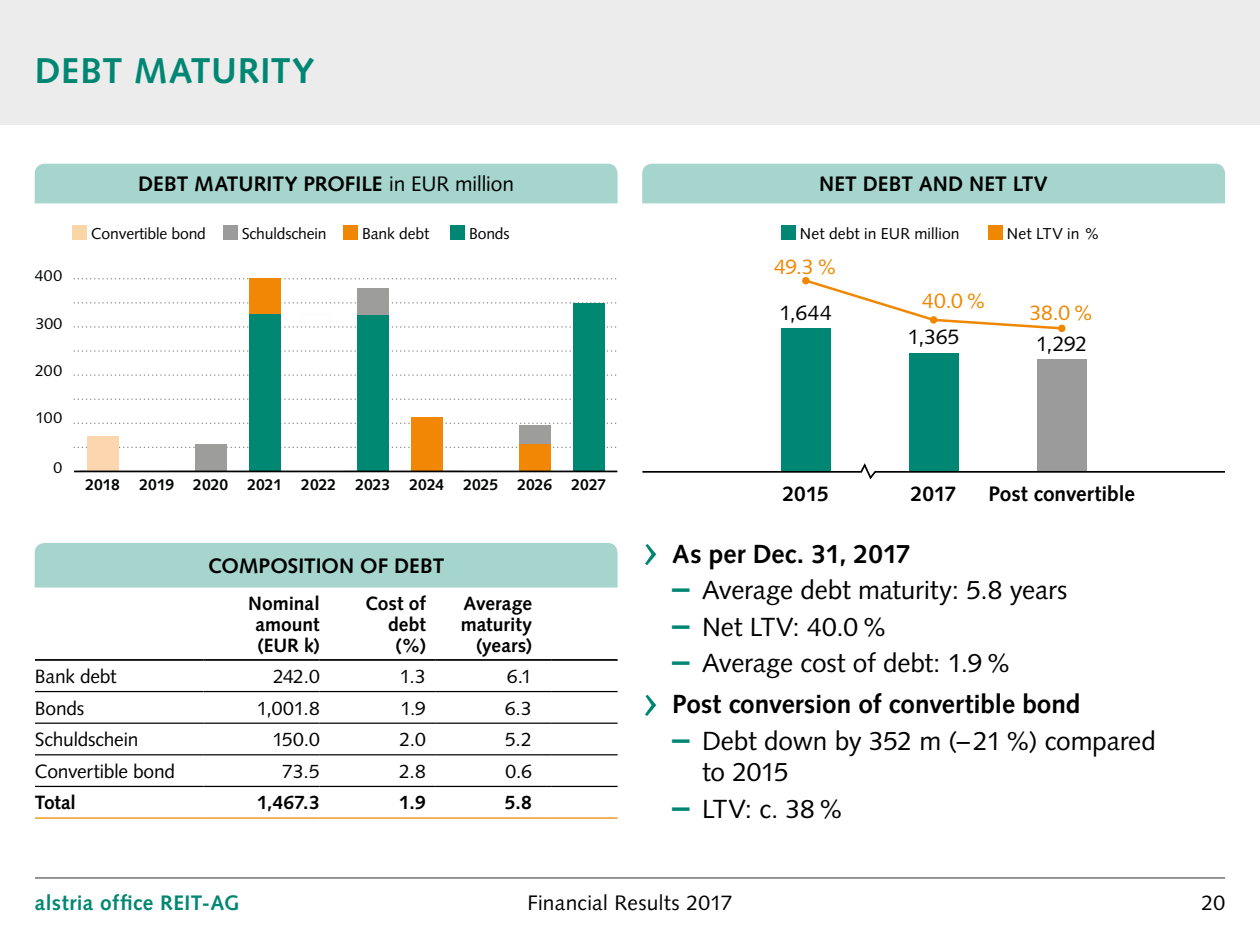
<style>
.page{position:relative;width:1260px;height:945px;background:#fff}
.page>*{position:absolute;margin:0;border:0;box-sizing:border-box;transform-origin:0 0}
.t1{font:700 35.88px "Syntax LT Std";letter-spacing:.02em;color:#008773}
.t2{font:26.25px/31.5px "Syntax LT Std";letter-spacing:-.01em;color:#000}
.t3{font:700 26.25px/41.5px "Syntax LT Std";letter-spacing:-.005em;color:#000}
.t4{font:700 21px "Syntax LT Std";color:#000}
.t5{font:21px "Syntax LT Std";letter-spacing:.01em;color:#000}
.t6{font:700 21px "Syntax LT Std";letter-spacing:.02em;color:#008773}
.t7{font:21px "Syntax LT Std";color:#f08700}
.t8{font:19.25px "Syntax LT Std";letter-spacing:-.01em;color:#000}
.t9{font:700 19.25px/21px "Syntax LT Std";color:#000;text-align:right}
.t10{font:15.75px "Syntax LT Std";letter-spacing:-.01em;color:#000}
.t11{font:700 15.75px "Syntax LT Std";color:#010202}
.t12{font:15.75px "Syntax LT Std";letter-spacing:.015em;color:#010202}
.s1{font-weight:400}
.s2{font-weight:400;font-size:56px;color:#008773}
.s3{font-weight:700;font-size:35px;color:#008773}
.s4{font-size:35px;color:#008773}
</style>
<div class="page">
<div style="left:0;top:0;width:1260px;height:124px;background:#ececec"></div>
<hr style="left:35px;top:877px;width:1190px;height:2px;background:#868686">
<div style="left:35px;top:164px;width:583px;height:39px;background:#a6d5ce"></div>
<div style="left:642px;top:164px;width:583px;height:39px;background:#a6d5ce"></div>
<div style="left:35px;top:543px;width:583px;height:45px;background:#a6d5ce"></div>
<hr style="left:35px;top:659px;width:169px;height:2px;background:#000">
<hr style="left:204px;top:659px;width:116px;height:2px;background:#000">
<hr style="left:320px;top:659px;width:116px;height:2px;background:#000">
<hr style="left:436px;top:659px;width:116px;height:2px;background:#000">
<hr style="left:552px;top:659px;width:66px;height:2px;background:#000">
<hr style="left:35px;top:691px;width:169px;height:1px;background:#000">
<hr style="left:204px;top:691px;width:116px;height:1px;background:#000">
<hr style="left:320px;top:691px;width:116px;height:1px;background:#000">
<hr style="left:436px;top:691px;width:116px;height:1px;background:#000">
<hr style="left:552px;top:691px;width:66px;height:1px;background:#000">
<hr style="left:35px;top:723px;width:169px;height:1px;background:#000">
<hr style="left:204px;top:723px;width:116px;height:1px;background:#000">
<hr style="left:320px;top:723px;width:116px;height:1px;background:#000">
<hr style="left:436px;top:723px;width:116px;height:1px;background:#000">
<hr style="left:552px;top:723px;width:66px;height:1px;background:#000">
<hr style="left:35px;top:754px;width:169px;height:1px;background:#000">
<hr style="left:204px;top:754px;width:116px;height:1px;background:#000">
<hr style="left:320px;top:754px;width:116px;height:1px;background:#000">
<hr style="left:436px;top:754px;width:116px;height:1px;background:#000">
<hr style="left:552px;top:754px;width:66px;height:1px;background:#000">
<hr style="left:35px;top:786px;width:169px;height:1px;background:#000">
<hr style="left:204px;top:786px;width:116px;height:1px;background:#000">
<hr style="left:320px;top:786px;width:116px;height:1px;background:#000">
<hr style="left:436px;top:786px;width:116px;height:1px;background:#000">
<hr style="left:552px;top:786px;width:66px;height:1px;background:#000">
<hr style="left:35px;top:817px;width:169px;height:2px;background:#f08700">
<hr style="left:204px;top:817px;width:116px;height:2px;background:#f08700">
<hr style="left:320px;top:817px;width:116px;height:2px;background:#f08700">
<hr style="left:436px;top:817px;width:116px;height:2px;background:#f08700">
<hr style="left:552px;top:817px;width:66px;height:2px;background:#f08700">
<svg style="left:74px;top:447px;width:543px;height:1px"></svg>
<svg style="left:74px;top:423px;width:543px;height:1px"></svg>
<svg style="left:74px;top:399px;width:543px;height:1px"></svg>
<svg style="left:74px;top:374px;width:543px;height:2px"></svg>
<svg style="left:74px;top:350px;width:543px;height:2px"></svg>
<svg style="left:74px;top:326px;width:543px;height:2px"></svg>
<svg style="left:74px;top:302px;width:543px;height:2px"></svg>
<svg style="left:74px;top:278px;width:543px;height:1px"></svg>
<div style="left:87px;top:436px;width:32px;height:35px;background:#fcd6af"></div>
<div style="left:249px;top:314px;width:32px;height:157px;background:#008872"></div>
<div style="left:249px;top:279px;width:32px;height:35px;background:#f18704"></div>
<div style="left:411px;top:417px;width:32px;height:54px;background:#f18704"></div>
<div style="left:519px;top:425px;width:32px;height:19px;background:#9d9d9c"></div>
<div style="left:519px;top:444px;width:32px;height:27px;background:#f18704"></div>
<div style="left:195px;top:444px;width:32px;height:27px;background:#9d9d9c"></div>
<div style="left:357px;top:315px;width:32px;height:156px;background:#008872"></div>
<div style="left:357px;top:288px;width:32px;height:27px;background:#9d9d9c"></div>
<div style="left:573px;top:303px;width:32px;height:168px;background:#008872"></div>
<hr style="left:74px;top:471px;width:543px;height:1px;background:#000">
<div style="left:72px;top:225px;width:15px;height:15px;background:#fad5a5"></div>
<div style="left:223px;top:225px;width:15px;height:15px;background:#9b9b9b"></div>
<div style="left:343px;top:225px;width:15px;height:15px;background:#f08700"></div>
<div style="left:450px;top:225px;width:15px;height:15px;background:#008773"></div>
<div style="left:781px;top:225px;width:15px;height:15px;background:#008773"></div>
<div style="left:988px;top:225px;width:15px;height:15px;background:#f08700"></div>
<div style="left:1037px;top:359px;width:49px;height:112px;background:#9b9b9b"></div>
<div style="left:781px;top:329px;width:50px;height:142px;background:#008773"></div>
<div style="left:909px;top:353px;width:50px;height:118px;background:#008773"></div>
<svg style="left:642px;top:461px;width:583px;height:19px"></svg>
<svg style="left:803px;top:280px;width:260px;height:51px"></svg>
<div style="left:802px;top:277px;width:8px;height:7px;background:#f08700;border-radius:50%"></div>
<div style="left:930px;top:316px;width:7px;height:8px;background:#f08700;border-radius:50%"></div>
<div style="left:1058px;top:325px;width:8px;height:7px;background:#f08700;border-radius:50%"></div>
<h1 class="t1" style="left:35px;top:50px;width:281px">DEBT MATURITY</h1>
<p class="t4" style="left:138px;top:172px;width:377px">DEBT MATURITY PROFILE <span class="s1">in EUR million</span></p>
<p class="t4" style="left:819px;top:172px;width:230px">NET DEBT AND NET LTV</p>
<p class="t12" style="left:35px;top:266px;width:29px">400</p>
<p class="t12" style="left:36px;top:314px;width:28px">300</p>
<p class="t12" style="left:35px;top:361px;width:28px">200</p>
<p class="t12" style="left:36px;top:408px;width:28px">100</p>
<p class="t12" style="left:53px;top:458px;width:10px">0</p>
<p class="t10" style="left:91px;top:224px;width:116px">Convertible bond</p>
<p class="t10" style="left:242px;top:224px;width:86px">Schuldschein</p>
<p class="t10" style="left:362px;top:224px;width:69px">Bank debt</p>
<p class="t10" style="left:469px;top:224px;width:42px">Bonds</p>
<p class="t10" style="left:800px;top:224px;width:161px">Net debt in EUR million</p>
<p class="t10" style="left:1007px;top:224px;width:94px">Net LTV in %</p>
<p class="t11" style="left:85px;top:476px;width:522px">2018 2019 2020 2021 2022 2023 2024 2025 2026 2027</p>
<p class="t7" style="left:774px;top:254px;width:65px">49.3%</p>
<p class="t5" style="left:780px;top:300px;width:54px">1,644</p>
<p class="t7" style="left:922px;top:289px;width:66px">40.0%</p>
<p class="t7" style="left:1030px;top:301px;width:66px">38.0%</p>
<p class="t5" style="left:908px;top:324px;width:53px">1,365</p>
<p class="t5" style="left:1036px;top:331px;width:53px">1,292</p>
<p class="t4" style="left:783px;top:482px;width:47px">2015</p>
<p class="t4" style="left:911px;top:482px;width:47px">2017</p>
<p class="t4" style="left:989px;top:482px;width:148px">Post convertible</p>
<p class="t4" style="left:208px;top:554px;width:238px">COMPOSITION OF DEBT</p>
<p class="t9" style="left:248px;top:593px;width:73px;text-align:center">Nominal amount (EUR k)</p>
<p class="t9" style="left:365px;top:593px;width:62px">Cost of debt (%)</p>
<p class="t9" style="left:461px;top:593px;width:73px">Average maturity (years)</p>
<p class="t8" style="left:35px;top:665px;width:83px">Bank debt</p>
<p class="t8" style="left:273px;top:665px;width:48px">242.0</p>
<p class="t8" style="left:400px;top:665px;width:28px">1.3</p>
<p class="t8" style="left:507px;top:665px;width:27px">6.1</p>
<p class="t8" style="left:35px;top:697px;width:51px">Bonds</p>
<p class="t8" style="left:257px;top:697px;width:64px">1,001.8</p>
<p class="t8" style="left:400px;top:697px;width:27px">1.9</p>
<p class="t8" style="left:505px;top:697px;width:29px">6.3</p>
<p class="t8" style="left:35px;top:728px;width:105px">Schuldschein</p>
<p class="t8" style="left:272px;top:728px;width:49px">150.0</p>
<p class="t8" style="left:399px;top:728px;width:28px">2.0</p>
<p class="t8" style="left:505px;top:728px;width:28px">5.2</p>
<p class="t8" style="left:35px;top:760px;width:142px">Convertible bond</p>
<p class="t8" style="left:282px;top:760px;width:39px">73.5</p>
<p class="t8" style="left:399px;top:760px;width:28px">2.8</p>
<p class="t8" style="left:506px;top:760px;width:28px">0.6</p>
<p class="t9" style="left:35px;top:792px;width:43px">Total</p>
<p class="t9" style="left:257px;top:792px;width:64px">1,467.3</p>
<p class="t9" style="left:399px;top:792px;width:28px">1.9</p>
<p class="t9" style="left:505px;top:792px;width:29px">5.8</p>
<p class="t3" style="left:643px;top:533px;width:270px"><span class="s2">›</span> As per Dec. 31, 2017</p>
<p class="t2" style="left:672px;top:574px;width:397px"><span class="s3">–</span> Average debt maturity: 5.8 years</p>
<p class="t2" style="left:672px;top:611px;width:217px"><span class="s3">–</span> Net LTV: 40.0%</p>
<p class="t3" style="left:643px;top:642px;width:439px;text-indent:30px"><span class="s4">–</span> <span class="s1">Average cost of debt: 1.9%<br></span><span class="s2">›</span> Post conversion of convertible bond</p>
<p class="t2" style="left:702px;top:725px;width:455px;text-indent:-30px"><span class="s3">–</span> Debt down by 352 m (–21%) compared to 2015</p>
<p class="t2" style="left:672px;top:793px;width:173px"><span class="s3">–</span> LTV: c. 38%</p>
<p class="t6" style="left:35px;top:891px;width:206px">alstria office REIT-AG</p>
<p class="t5" style="left:527px;top:890px;width:207px">Financial Results 2017</p>
<p class="t5" style="left:1202px;top:890px;width:25px">20</p>
</div>
